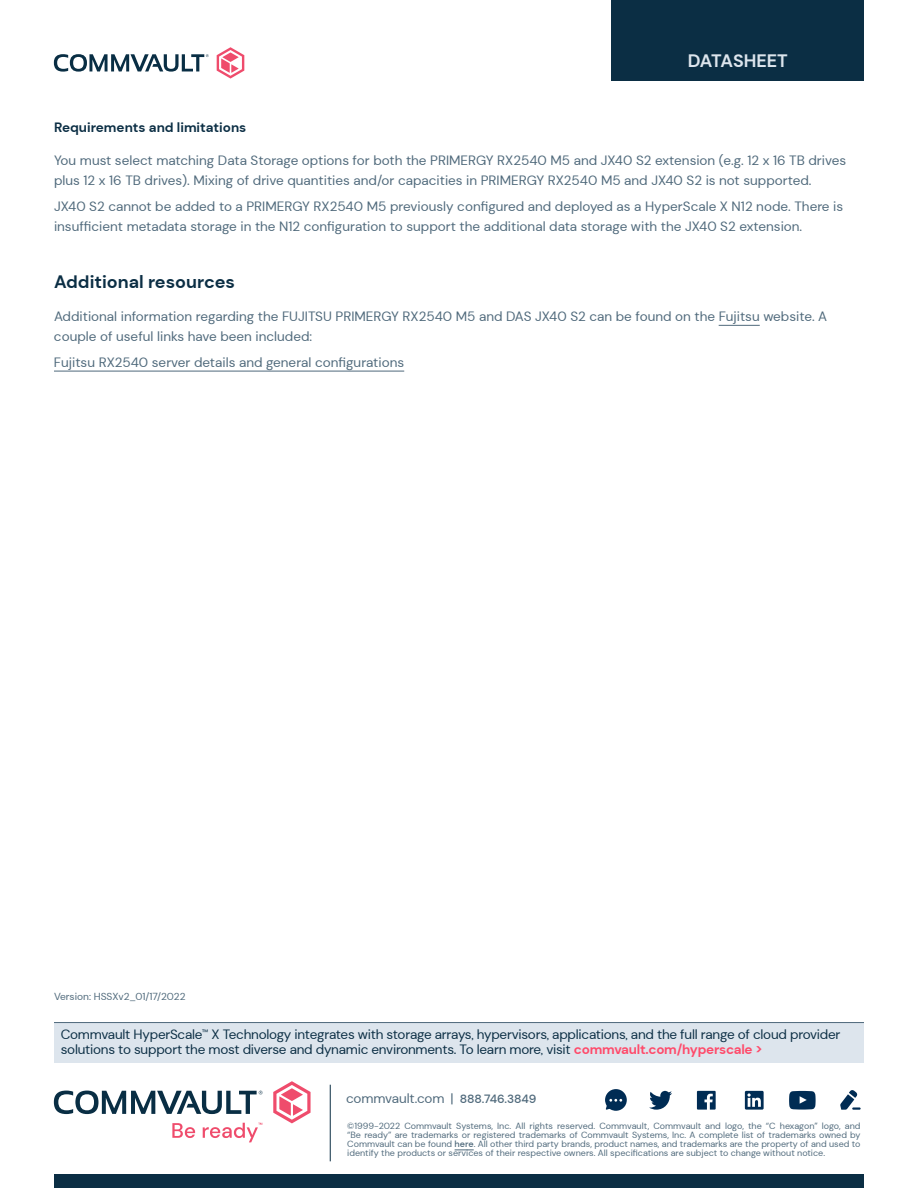
<style>
.page{position:relative;width:918px;height:1188px;background:#fff}
.page>*{position:absolute;margin:0;border:0;box-sizing:border-box;transform-origin:0 0}
.t1{font:700 18px "DM Sans";color:#0b2e44}
.t2{font:700 18px "DM Sans";color:#dde5ed}
.t3{font:13.5px/19.5px "DM Sans";color:#4f697b}
.t4{font:13.5px/15px "DM Sans";letter-spacing:-.02em;color:#0b2e44}
.t5{font:700 13.5px "DM Sans";color:#0b2e44}
.t6{font:10.2px "DM Sans";color:#4f697b}
.t7{font:9px/9px "DM Sans";color:#4f697b;text-align:justify}
.s1{font-weight:700;color:#ff4a6a}
.s2{font-weight:500;font-size:12px}
.s3{font-weight:500}
</style>
<div class="page">
<div style="left:612px;top:0;width:252px;height:81px;background:#0b2e44"></div>
<svg style="left:54px;top:54px;width:155px;height:18px"></svg>
<svg style="left:217px;top:47px;width:27px;height:32px"></svg>
<hr style="left:719px;top:325px;width:41px;height:1px;background:#4f697b">
<hr style="left:54px;top:371px;width:350px;height:1px;background:#4f697b">
<div style="left:54px;top:1022px;width:810px;height:41px;background:#dde5ed"></div>
<hr style="left:54px;top:1022px;width:810px;height:1px;background:#4f697b">
<div style="left:54px;top:1175px;width:810px;height:13px;background:#0b2e44"></div>
<svg style="left:54px;top:1091px;width:209px;height:23px"></svg>
<svg style="left:273px;top:1081px;width:38px;height:42px"></svg>
<svg style="left:172px;top:1123px;width:23px;height:15px"></svg>
<svg style="left:203px;top:1123px;width:59px;height:19px"></svg>
<hr style="left:330px;top:1085px;width:1px;height:76px;background:#0b2e44">
<svg style="left:455px;top:1150px;width:19px;height:1px"></svg>
<svg style="left:649px;top:1091px;width:23px;height:19px"></svg>
<svg style="left:697px;top:1091px;width:19px;height:19px"></svg>
<svg style="left:789px;top:1091px;width:27px;height:19px"></svg>
<svg style="left:745px;top:1091px;width:19px;height:19px"></svg>
<svg style="left:840px;top:1090px;width:21px;height:20px"></svg>
<svg style="left:605px;top:1089px;width:22px;height:22px"></svg>
<h1 class="t2" style="left:688px;top:50px;width:102px">DATASHEET</h1>
<p class="t5" style="left:54px;top:119px;width:194px">Requirements and limitations</p>
<p class="t3" style="left:54px;top:151px;width:794px">You must select matching Data Storage options for both the PRIMERGY RX2540 M5 and JX40 S2 extension (e.g. 12 x 16 TB drives plus 12 x 16 TB drives). Mixing of drive quantities and/or capacities in PRIMERGY RX2540 M5 and JX40 S2 is not supported.</p>
<p class="t3" style="left:54px;top:197px;width:791px">JX40 S2 cannot be added to a PRIMERGY RX2540 M5 previously configured and deployed as a HyperScale X N12 node. There is insufficient metadata storage in the N12 configuration to support the additional data storage with the JX40 S2 extension.</p>
<h1 class="t1" style="left:54px;top:271px;width:183px">Additional resources</h1>
<p class="t3" style="left:54px;top:307px;width:775px">Additional information regarding the FUJITSU PRIMERGY RX2540 M5 and DAS JX40 S2 can be found on the Fujitsu website. A couple of useful links have been included:</p>
<p class="t3" style="left:54px;top:353px;width:352px">Fujitsu RX2540 server details and general configurations</p>
<p class="t6" style="left:54px;top:990px;width:133px">Version: HSSXv2_01/17/2022</p>
<p class="t4" style="left:61px;top:1027px;width:781px">Commvault HyperScale<sup>™</sup> X Technology integrates with storage arrays, hypervisors, applications, and the full range of cloud provider solutions to support the most diverse and dynamic environments. To learn more, visit <span class="s1">commvault.com/hyperscale &gt;</span></p>
<p class="t3" style="left:346px;top:1088px;width:192px">commvault.com | <span class="s2">888.746.3849</span></p>
<p class="t7" style="left:347px;top:1122px;width:515px">©1999-2022 Commvault Systems, Inc. All rights reserved. Commvault, Commvault and logo, the “C hexagon” logo, and “Be ready” are trademarks or registered trademarks of Commvault Systems, Inc. A complete list of trademarks owned by Commvault can be found <span class="s3">here</span>. All other third party brands, product names, and trademarks are the property of and used to identify the products or services of their respective owners. All specifications are subject to change without notice.</p>
</div>
